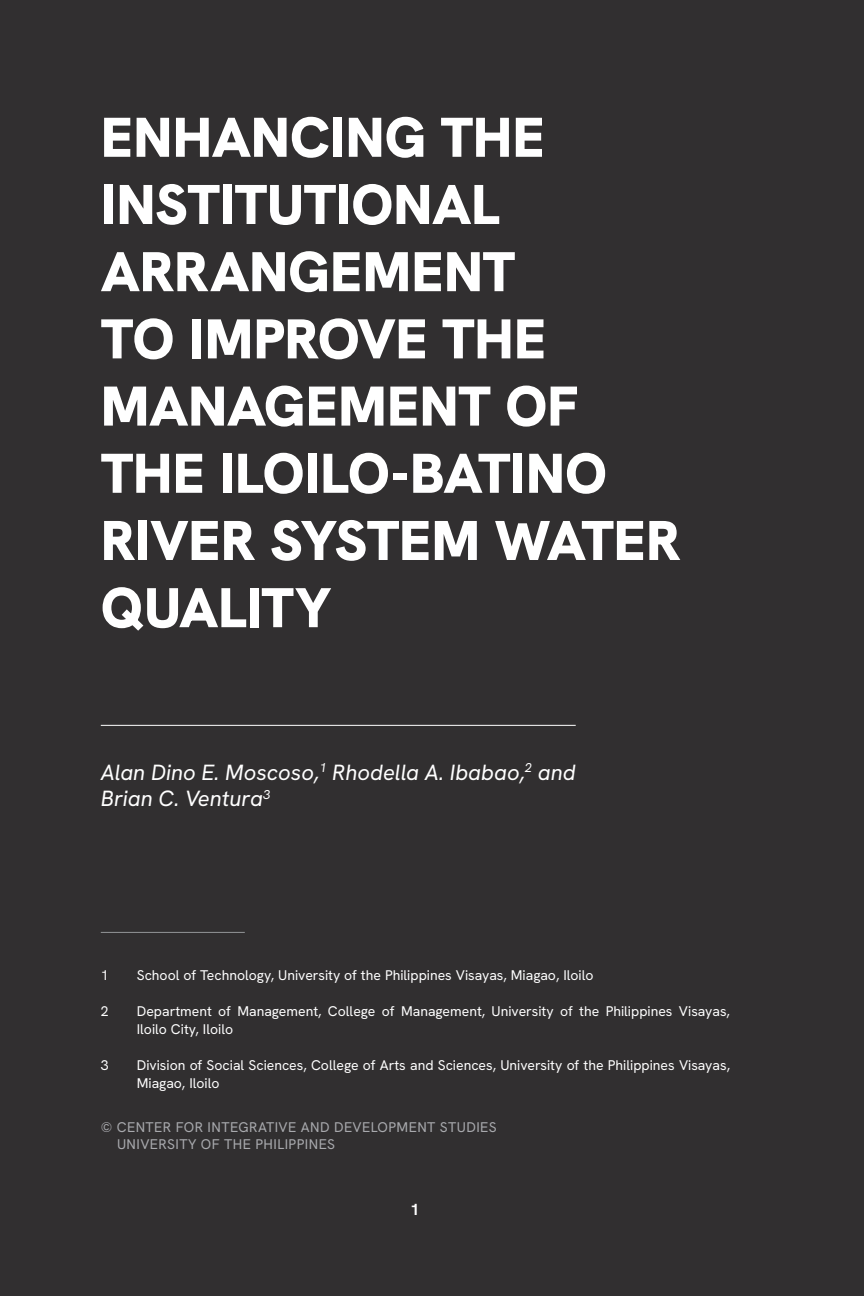
<style>
.page{position:relative;width:864px;height:1296px;background:#312f30}
.page>*{position:absolute;margin:0;border:0;box-sizing:border-box;transform-origin:0 0}
.DP_Title_Page_-_Titl{font:900 56px/67.2px "Hanken Grotesk";letter-spacing:-.005em;color:#fff}
.DP_Front_Cover_-_Aut{font:italic 22px/26.4px "Hanken Grotesk";color:#fff}
.t1{font:700 16px "Hanken Grotesk";color:#fff}
.Footnote{font:14px/18px "Hanken Grotesk";color:#fff}
.t2{font:14px/16.8px "Hanken Grotesk";letter-spacing:.03em;color:#a8a9ad}
</style>
<div class="page">
<hr style="left:101px;top:725px;width:475px;height:1px;background:#fff">
<hr style="left:101px;top:932px;width:144px;height:1px;background:#939598">
<p class="DP_Title_Page_-_Titl" style="left:101px;top:102px;width:582px">ENHANCING THE<br>INSTITUTIONAL<br>ARRANGEMENT<br>TO IMPROVE THE<br>MANAGEMENT OF<br>THE ILOILO-BATINO<br>RIVER SYSTEM WATER<br>QUALITY</p>
<p class="DP_Front_Cover_-_Aut" style="left:101px;top:758px;width:476px">Alan Dino E. Moscoso,<sup>1</sup> Rhodella A. Ibabao,<sup>2</sup> and<br>Brian C. Ventura<sup>3</sup></p>
<p class="Footnote" style="left:101px;top:966px;width:9px">1</p>
<p class="Footnote" style="left:137px;top:966px;width:458px">School of Technology, University of the Philippines Visayas, Miagao, Iloilo</p>
<p class="Footnote" style="left:101px;top:1002px;width:9px">2</p>
<p class="Footnote" style="left:137px;top:1002px;width:595px">Department of Management, College of Management, University of the Philippines Visayas,<br>Iloilo City, Iloilo</p>
<p class="Footnote" style="left:101px;top:1056px;width:9px">3</p>
<p class="Footnote" style="left:137px;top:1056px;width:595px">Division of Social Sciences, College of Arts and Sciences, University of the Philippines Visayas,<br>Miagao, Iloilo</p>
<p class="t2" style="left:117px;top:1119px;width:381px;text-indent:-16px">© CENTER FOR INTEGRATIVE AND DEVELOPMENT STUDIES<br>UNIVERSITY OF THE PHILIPPINES</p>
<p class="t1" style="left:410px;top:1199px;width:10px">1</p>
</div>
